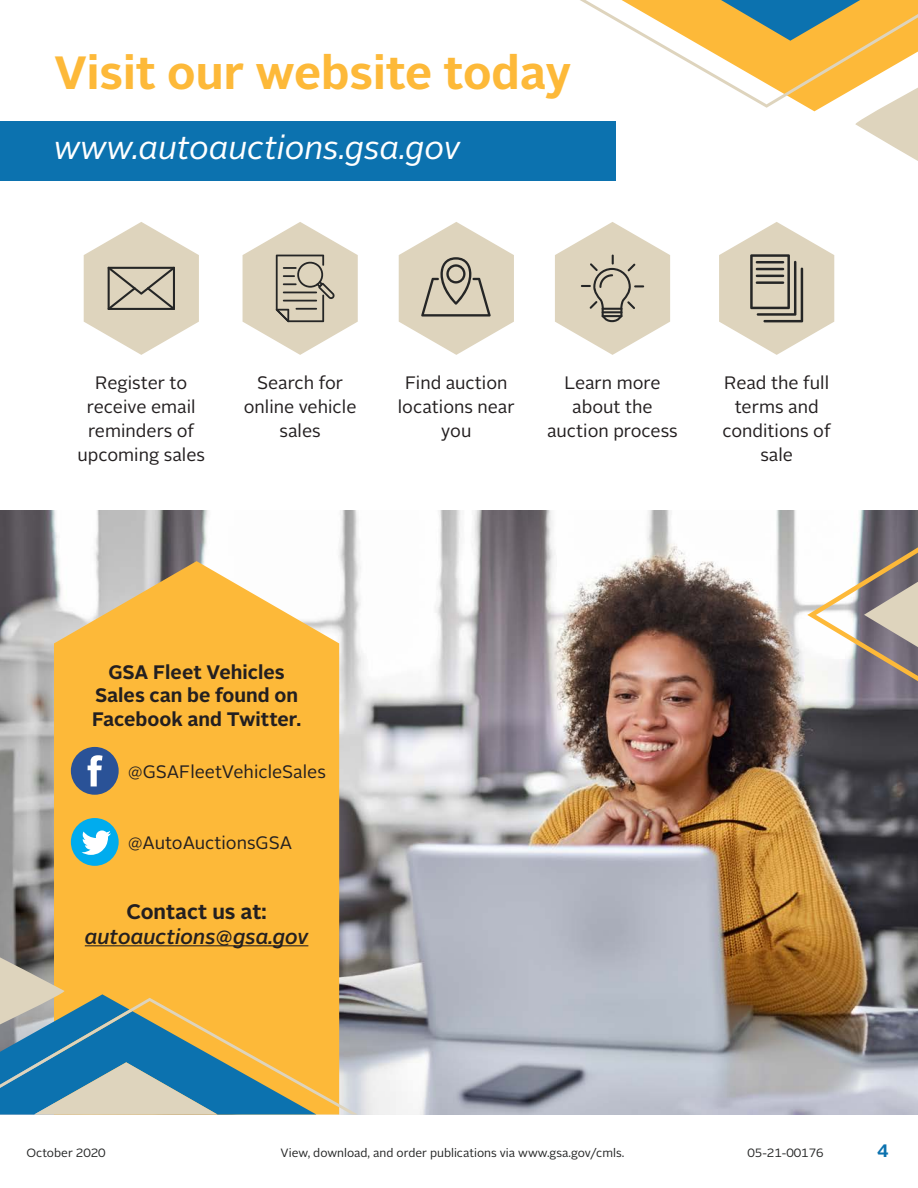
<style>
.page{position:relative;width:918px;height:1188px;background:#fff}
.page>*{position:absolute;margin:0;border:0;box-sizing:border-box;transform-origin:0 0}
.t1{font:700 46.5px "Alright Sans";color:#fdb939}
.t2{font:italic 33px "Alright Sans";color:#fff}
.t3{font:italic 500 21px "Alright Sans";color:#231f20}
.t4{font:700 21px "Alright Sans";color:#231f20}
.t5{font:700 19.5px/23.4px "Alright Sans";color:#231f20;text-align:center}
.t6{font:18px/24px "Alright Sans";color:#231f20;text-align:center}
.t7{font:700 18px "Alright Sans";color:#0c72af}
.t8{font:12px "Alright Sans";color:#252626}
</style>
<div class="page">
<img style="left:0;top:511px;width:918px;height:603px">
<svg style="left:54px;top:561px;width:285px;height:389px;fill:#fdb939"></svg>
<div style="left:0;top:122px;width:615px;height:59px;background:#0c72af"></div>
<svg style="left:580px;top:0;width:338px;height:169px"></svg>
<svg style="left:84px;top:222px;width:115px;height:133px"></svg>
<svg style="left:243px;top:222px;width:115px;height:133px"></svg>
<hr style="left:283px;top:292px;width:34px;height:1px;background:#252626">
<hr style="left:283px;top:300px;width:34px;height:2px;background:#252626">
<hr style="left:296px;top:308px;width:21px;height:2px;background:#252626">
<svg style="left:399px;top:222px;width:115px;height:133px"></svg>
<svg style="left:555px;top:222px;width:115px;height:133px"></svg>
<svg style="left:719px;top:222px;width:115px;height:133px"></svg>
<hr style="left:756px;top:261px;width:28px;height:2px;background:#252626">
<hr style="left:756px;top:268px;width:28px;height:2px;background:#252626">
<hr style="left:756px;top:275px;width:28px;height:2px;background:#252626">
<hr style="left:756px;top:281px;width:28px;height:3px;background:#252626">
<hr style="left:85px;top:945px;width:223px;height:1px;background:#231f20">
<svg style="left:0;top:950px;width:358px;height:165px"></svg>
<svg style="left:803px;top:524px;width:115px;height:180px"></svg>
<div style="left:71px;top:747px;width:48px;height:48px;background:#2a5297;border-radius:50%"></div>
<svg style="left:88px;top:755px;width:15px;height:31px"></svg>
<div style="left:71px;top:818px;width:48px;height:48px;background:#00acee;border-radius:50%"></div>
<svg style="left:82px;top:830px;width:29px;height:25px"></svg>
<h1 class="t1" style="left:54px;top:40px;width:519px">Visit our website today</h1>
<h2 class="t2" style="left:54px;top:125px;width:408px">www.autoauctions.gsa.gov</h2>
<p class="t6" style="left:77px;top:371px;width:129px">Register to receive email reminders of upcoming sales</p>
<p class="t6" style="left:244px;top:371px;width:114px">Search for online vehicle sales</p>
<p class="t6" style="left:398px;top:371px;width:118px">Find auction locations near you</p>
<p class="t6" style="left:547px;top:371px;width:132px">Learn more about the auction process</p>
<p class="t6" style="left:722px;top:371px;width:110px">Read the full terms and conditions of sale</p>
<p class="t5" style="left:92px;top:660px;width:211px">GSA Fleet Vehicles<br>Sales can be found on<br>Facebook and Twitter.</p>
<p class="t6" style="left:128px;top:760px;width:200px">@GSAFleetVehicleSales</p>
<p class="t6" style="left:128px;top:831px;width:166px">@AutoAuctionsGSA</p>
<p class="t4" style="left:126px;top:896px;width:142px">Contact us at:</p>
<p class="t3" style="left:85px;top:922px;width:225px">autoauctions@gsa.gov</p>
<p class="t8" style="left:26px;top:1144px;width:81px">October 2020</p>
<p class="t8" style="left:281px;top:1145px;width:345px">View, download, and order publications via www.gsa.gov/cmls.</p>
<p class="t8" style="left:748px;top:1144px;width:78px">05-21-00176</p>
<p class="t7" style="left:877px;top:1138px;width:13px">4</p>
</div>
